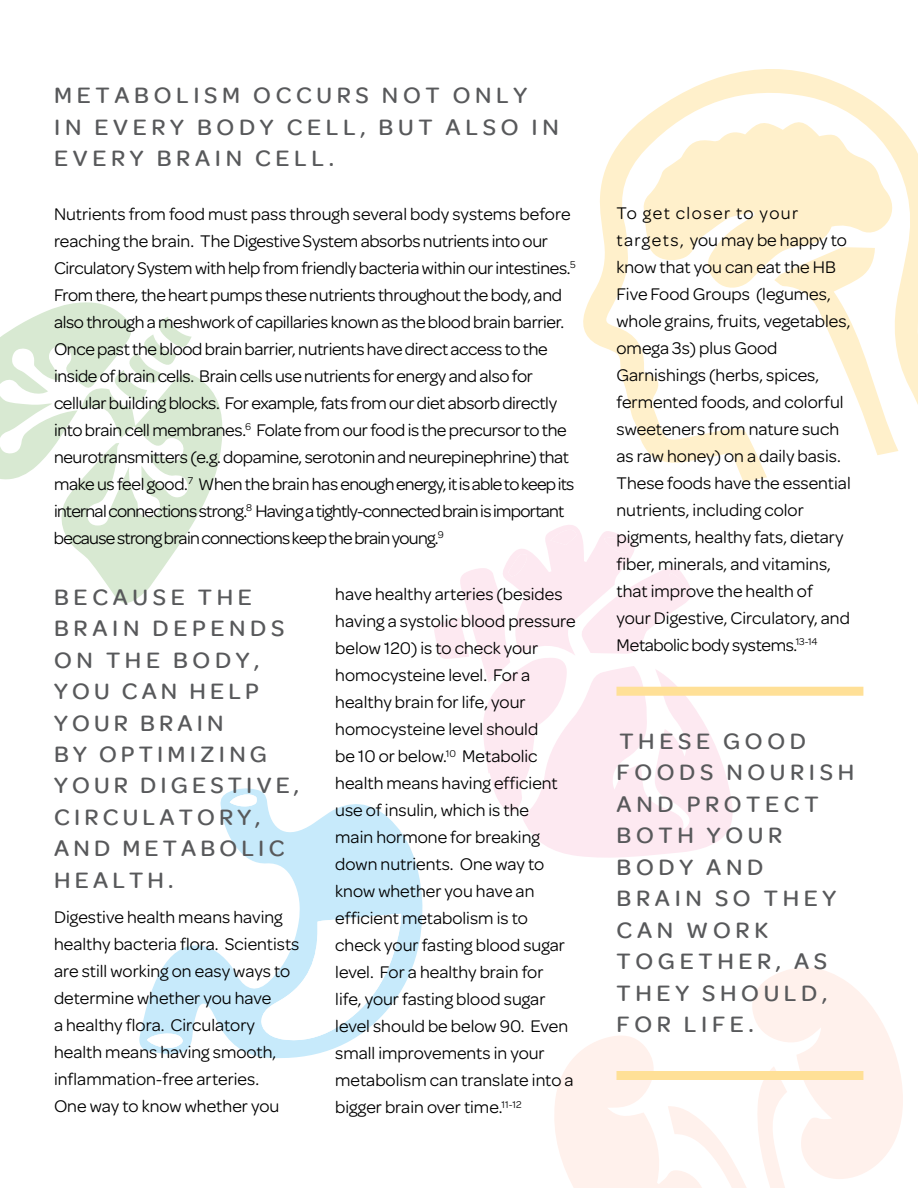
<style>
.page{position:relative;width:918px;height:1188px;background:#fff}
.page>*{position:absolute;margin:0;border:0;box-sizing:border-box;transform-origin:0 0}
.t1{font:500 24px/31.5px "Omnes";letter-spacing:.195em;color:#58595b}
.t2{font:500 24px/31.5px "Omnes";letter-spacing:.175em;color:#58595b}
.t3{font:18px/27px "Omnes";color:#000}
.t4{font:18px/27px "Omnes";letter-spacing:-.02em;color:#000}
</style>
<div class="page">
<svg style="left:583px;top:69px;width:335px;height:413px"></svg>
<svg style="left:643px;top:118px;width:255px;height:337px"></svg>
<svg style="left:0;top:302px;width:223px;height:301px"></svg>
<svg style="left:434px;top:525px;width:302px;height:333px"></svg>
<svg style="left:554px;top:967px;width:349px;height:221px"></svg>
<svg style="left:139px;top:788px;width:284px;height:270px"></svg>
<svg style="left:258px;top:914px;width:143px;height:128px"></svg>
<svg style="left:147px;top:1031px;width:38px;height:19px"></svg>
<svg style="left:230px;top:792px;width:27px;height:16px"></svg>
<div style="left:616px;top:687px;width:247px;height:9px;background:#ffe097"></div>
<div style="left:616px;top:1071px;width:247px;height:9px;background:#ffe097"></div>
<h1 class="t1" style="left:54px;top:80px;width:506px">METABOLISM OCCURS NOT ONLY<br>IN EVERY BODY CELL, BUT ALSO IN<br>EVERY BRAIN CELL.</h1>
<p class="t4" style="left:54px;top:201px;width:523px">Nutrients from food must pass through several body systems before reaching the brain. The Digestive System absorbs nutrients into our Circulatory System with help from friendly bacteria within our intestines.<sup>5<br></sup>From there, the heart pumps these nutrients throughout the body, and also through a meshwork of capillaries known as the blood brain barrier.<br>Once past the blood brain barrier, nutrients have direct access to the inside of brain cells. Brain cells use nutrients for energy and also for cellular building blocks. For example, fats from our diet absorb directly into brain cell membranes.<sup>6</sup> Folate from our food is the precursor to the neurotransmitters (e.g. dopamine, serotonin and neurepinephrine) that make us feel good.<sup>7</sup> When the brain has enough energy, it is able to keep its internal connections strong.<sup>8</sup> Having a tightly-connected brain is important because strong brain connections keep the brain young.<sup>9</sup></p>
<h1 class="t2" style="left:54px;top:581px;width:247px">BECAUSE THE<br>BRAIN DEPENDS<br>ON THE BODY,<br>YOU CAN HELP<br>YOUR BRAIN<br>BY OPTIMIZING<br>YOUR DIGESTIVE,<br>CIRCULATORY,<br>AND METABOLIC<br>HEALTH.</h1>
<p class="t3" style="left:54px;top:903px;width:247px">Digestive health means having healthy bacteria flora. Scientists are still working on easy ways to determine whether you have<br>a healthy flora. Circulatory health means having smooth, inflammation-free arteries.<br>One way to know whether you</p>
<p class="t3" style="left:335px;top:581px;width:242px">have healthy arteries (besides having a systolic blood pressure below 120) is to check your homocysteine level. For a healthy brain for life, your homocysteine level should<br>be 10 or below.<sup>10</sup> Metabolic health means having efficient use of insulin, which is the<br>main hormone for breaking down nutrients. One way to know whether you have an efficient metabolism is to check your fasting blood sugar level. For a healthy brain for<br>life, your fasting blood sugar level should be below 90. Even small improvements in your metabolism can translate into a bigger brain over time.<sup>11-12</sup></p>
<p class="t3" style="left:616px;top:200px;width:236px">To get closer to your targets, you may be happy to know that you can eat the HB<br>Five Food Groups (legumes, whole grains, fruits, vegetables, omega 3s) plus Good<br>Garnishings (herbs, spices, fermented foods, and colorful sweeteners from nature such as raw honey) on a daily basis.<br>These foods have the essential nutrients, including color pigments, healthy fats, dietary fiber, minerals, and vitamins, that improve the health of your Digestive, Circulatory, and<br>Metabolic body systems.<sup>13-14</sup></p>
<h1 class="t1" style="left:617px;top:725px;width:239px">THESE GOOD<br>FOODS NOURISH<br>AND PROTECT<br>BOTH YOUR<br>BODY AND<br>BRAIN SO THEY<br>CAN WORK<br>TOGETHER, AS<br>THEY SHOULD,<br>FOR LIFE.</h1>
</div>
